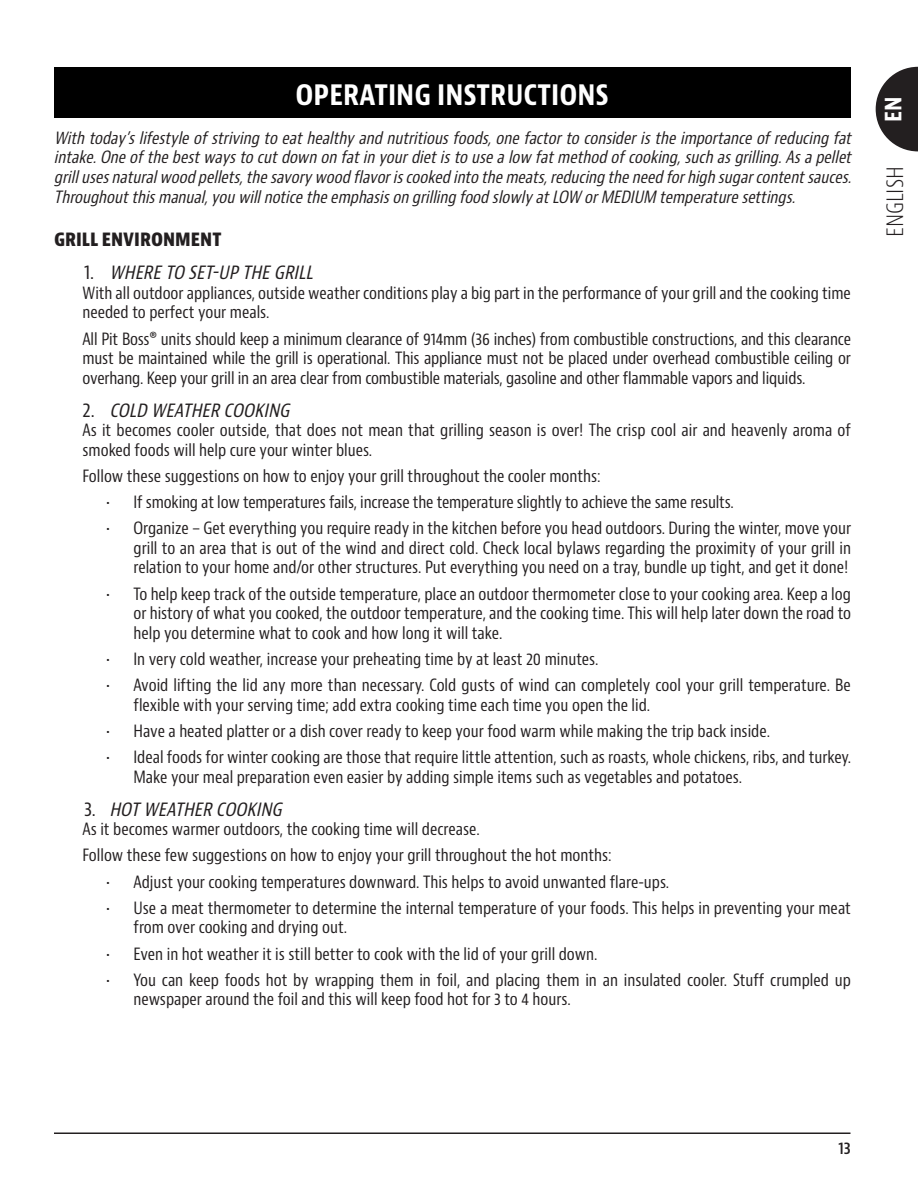
<style>
.page{position:relative;width:918px;height:1188px;background:#fff}
.page>*{position:absolute;margin:0;border:0;box-sizing:border-box;transform-origin:0 0}
.TXT{font:700 condensed 30px "Bernino Sans";color:#fff}
.t1{font:300 condensed 24px "Bernino Sans";color:#231f20}
.t2{font:700 condensed 24px "Bernino Sans";color:#fff}
.t3{font:italic condensed 19.5px "Bernino Sans";color:#231f20}
.TXT-2{font:700 condensed 19.5px "Bernino Sans";color:#231f20}
.TXT-3{font:condensed 16.5px/19.5px "Bernino Sans";color:#231f20}
.TXT-4{font:italic condensed 16.5px/19.6px "Bernino Sans";color:#231f20;text-align:justify}
.t4{font:600 condensed 16.5px "Bernino Sans";color:#231f20}
.s1{font-style:normal}
</style>
<div class="page">
<hr style="left:54px;top:1132px;width:796px;height:2px;background:#231f20">
<svg style="left:876px;top:67px;width:42px;height:84px"></svg>
<div style="left:54px;top:68px;width:796px;height:50px;background:#000"></div>
<p class="TXT" style="left:296px;top:75px;width:315px">OPERATING INSTRUCTIONS</p>
<p class="TXT-4" style="left:54px;top:129px;width:803px">Withtoday’slifestyleofstrivingtoeathealthyandnutritiousfoods,onefactortoconsideristheimportanceofreducingfat intake.Oneofthebestwaystocutdownonfatinyourdietistousealow fatmethodofcooking,suchasgrilling.Asapellet grillusesnaturalwoodpellets,thesavorywoodflavoriscookedintothemeats,reducingtheneedforhighsugarcontentsauces.<br>Throughoutthismanual,youwillnoticetheemphasisongrillingfoodslowlyatLOW orMEDIUM temperaturesettings.</p>
<p class="TXT-2" style="left:54px;top:227px;width:169px">GRILL ENVIRONMENT</p>
<p class="t3" style="left:84px;top:260px;width:236px"><span class="s1">1 .</span> WHERETO SET-UPTHEGRILL</p>
<p class="TXT-3" style="left:82px;top:284px;width:770px">With all outdoor appliances, outside weather conditions play a big part in the performance of your grill and the cooking time needed to perfect your meals.</p>
<p class="TXT-3" style="left:82px;top:329px;width:770px;text-align:justify">All Pit Boss® units should keep a minimum clearance of 914mm (36 inches) from combustible constructions, and this clearance must be maintained while the grill is operational. This appliance must not be placed under overhead combustible ceiling or overhang. Keep your grill in an area clear from combustible materials, gasoline and other flammable vapors and liquids.</p>
<p class="t3" style="left:82px;top:398px;width:214px"><span class="s1">2 .</span> COLD WEATHERCOOKING</p>
<p class="TXT-3" style="left:82px;top:421px;width:770px">As it becomes cooler outside, that does not mean that grilling season is over! The crisp cool air and heavenly aroma of smoked foods will help cure your winter blues.</p>
<p class="TXT-3" style="left:82px;top:467px;width:520px">Follow these suggestions on how to enjoy your grill throughout the cooler months:</p>
<p class="TXT-3" style="left:106px;top:493px;width:629px">• If smoking at low temperatures fails, increase the temperature slightly to achieve the same results.</p>
<p class="TXT-3" style="left:134px;top:519px;width:719px;text-align:justify;text-indent:-27px">• Organize – Get everything you require ready in the kitchen before you head outdoors. During the winter, move your grill to an area that is out of the wind and direct cold. Check local bylaws regarding the proximity of your grill in relation to your home and/or other structures. Put everything you need on a tray, bundle up tight, and get it done!</p>
<p class="TXT-3" style="left:134px;top:584px;width:719px;text-align:justify;text-indent:-27px">• To help keep track of the outside temperature, place an outdoor thermometer close to your cooking area. Keep a log or history of what you cooked, the outdoor temperature, and the cooking time. This will help later down the road to help you determine what to cook and how long it will take.</p>
<p class="TXT-3" style="left:106px;top:650px;width:493px">• In very cold weather, increase your preheating time by at least 20 minutes.</p>
<p class="TXT-3" style="left:134px;top:676px;width:719px;text-indent:-27px">• Avoid lifting the lid any more than necessary. Cold gusts of wind can completely cool your grill temperature. Be flexible with your serving time; add extra cooking time each time you open the lid.</p>
<p class="TXT-3" style="left:106px;top:722px;width:665px">• Have a heated platter or a dish cover ready to keep your food warm while making the trip back inside.</p>
<p class="TXT-3" style="left:134px;top:748px;width:719px;text-indent:-27px">• Ideal foods for winter cooking are those that require little attention, such as roasts, whole chickens, ribs, and turkey.<br>Make your meal preparation even easier by adding simple items such as vegetables and potatoes.</p>
<p class="t3" style="left:84px;top:797px;width:205px"><span class="s1">3 .</span> HOTWEATHERCOOKING</p>
<p class="TXT-3" style="left:82px;top:820px;width:399px">As it becomes warmer outdoors, the cooking time will decrease.</p>
<p class="TXT-3" style="left:82px;top:846px;width:531px">Follow these few suggestions on how to enjoy your grill throughout the hot months:</p>
<p class="TXT-3" style="left:106px;top:872px;width:564px">• Adjust your cooking temperatures downward. This helps to avoid unwanted flare-ups.</p>
<p class="TXT-3" style="left:134px;top:899px;width:719px;text-indent:-27px">• Use a meat thermometer to determine the internal temperature of your foods. This helps in preventing your meat from over cooking and drying out.</p>
<p class="TXT-3" style="left:106px;top:944px;width:493px">• Even in hot weather it is still better to cook with the lid of your grill down.</p>
<p class="TXT-3" style="left:134px;top:971px;width:719px;text-indent:-27px">• You can keep foods hot by wrapping them in foil, and placing them in an insulated cooler. Stuff crumpled up newspaper around the foil and this will keep food hot for 3 to 4 hours.</p>
<h2 class="t2" style="left:878px;top:122px;width:27px;rotate:-90deg">EN</h2>
<h2 class="t1" style="left:880px;top:237px;width:72px;rotate:-90deg">ENGLISH</h2>
<p class="t4" style="left:839px;top:1138px;width:14px">13</p>
</div>
